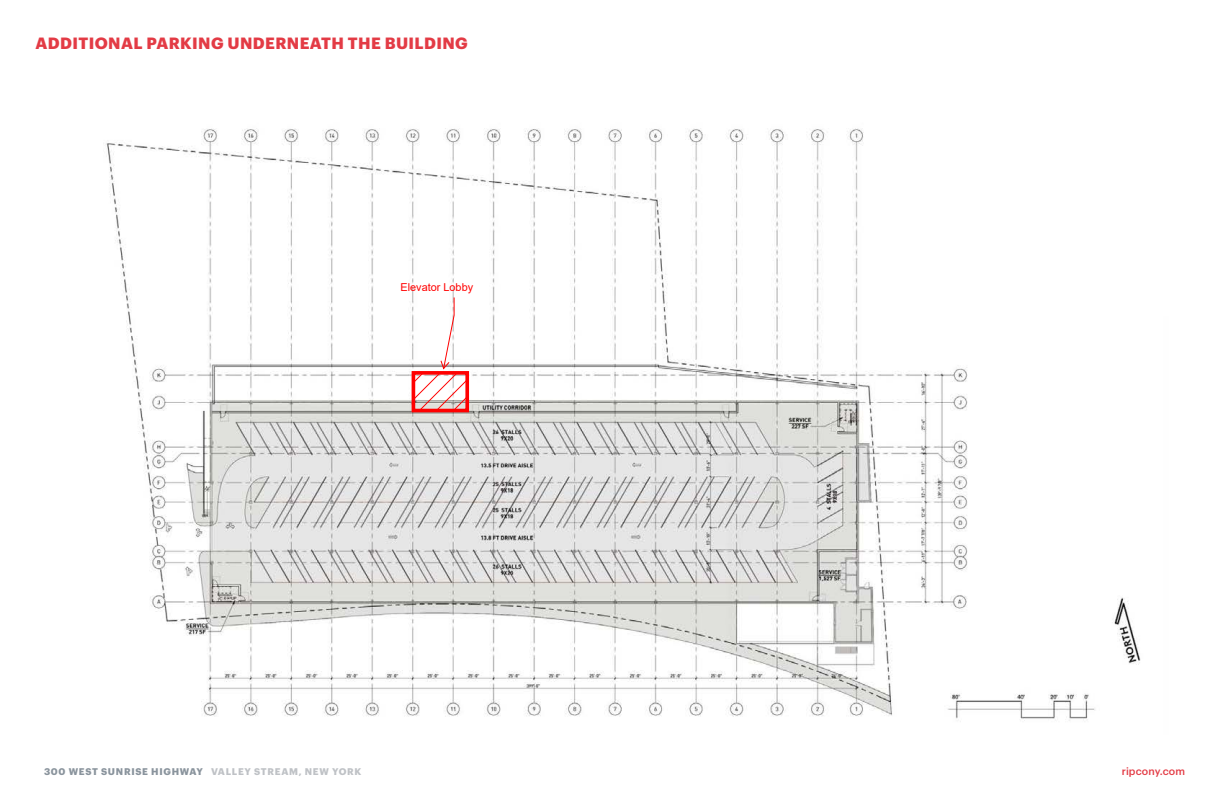
<style>
.page{position:relative;width:1224px;height:792px;background:#fff}
.page>*{position:absolute;margin:0;border:0;box-sizing:border-box;transform-origin:0 0}
.t1{font:700 16px "Graphik";letter-spacing:.025em;color:#e33b45}
.t2{font:10.9px "Arial";color:#f00}
.t3{font:500 10.5px "Graphik";letter-spacing:.01em;color:#e33b45}
.t4{font:700 9.5px "Graphik";letter-spacing:.075em;color:#8a949d}
.s1{color:#bfc2c6}
</style>
<div class="page">
<img style="left:106px;top:128px;width:1035px;height:594px">
<svg style="left:417px;top:376px;width:47px;height:31px"></svg>
<div style="left:412px;top:371px;width:57px;height:41px;border:4px solid #f00"></div>
<svg style="left:440px;top:297px;width:15px;height:73px"></svg>
<p class="t1" style="left:36px;top:31px;width:434px">ADDITIONAL PARKING UNDERNEATH THE BUILDING</p>
<p class="t2" style="left:401px;top:280px;width:74px">Elevator Lobby</p>
<p class="t4" style="left:44px;top:765px;width:319px">300 WEST SUNRISE HIGHWAY <span class="s1">VALLEY STREAM, NEW YORK</span></p>
<p class="t3" style="left:1122px;top:763px;width:65px">ripcony.com</p>
</div>
